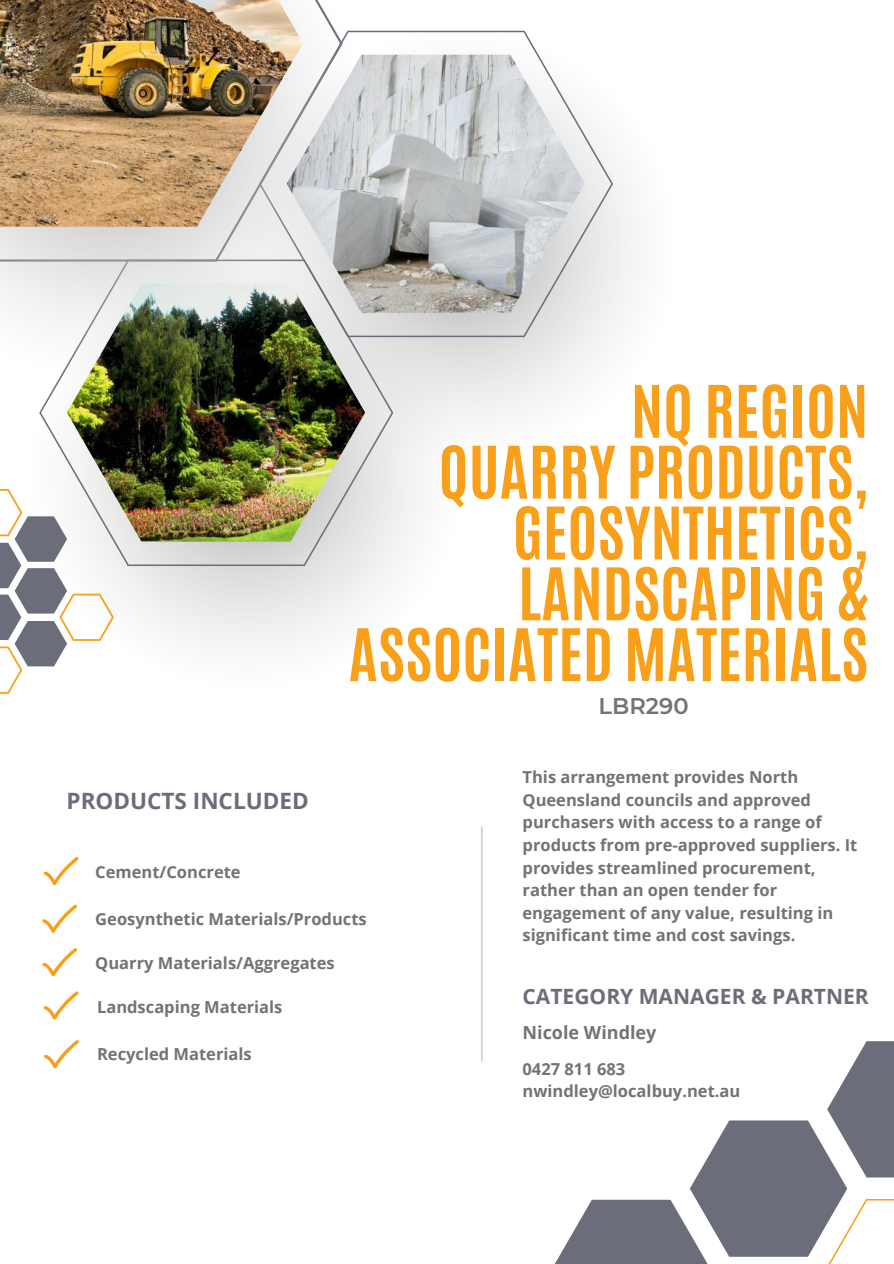
<style>
.page{position:relative;width:894px;height:1264px;background:#fff}
.page>*{position:absolute;margin:0;border:0;box-sizing:border-box;transform-origin:0 0}
.t1{font:700 61.5px/60.8px "Antonio";color:#f9a01b;text-align:right}
.t2{font:600 22.65px "Montserrat";color:#727374}
.t3{font:700 22.5px "Open Sans";color:#6b6e7a}
.t4{font:700 21px "Open Sans";color:#6b6e7a}
.t5{font:700 18px "Open Sans";color:#727374}
.t6{font:700 16.5px/22.5px "Open Sans";color:#727374}
</style>
<div class="page">
<svg style="left:555px;top:1041px;width:338px;height:222px"></svg>
<svg style="left:114px;top:461px;width:306px;height:184px;fill:#f1f1f1"></svg>
<svg style="left:364px;top:30px;width:269px;height:431px;fill:#f4f4f4"></svg>
<svg style="left:0;top:489px;width:114px;height:204px"></svg>
<svg style="left:364px;top:31px;width:249px;height:306px"></svg>
<svg style="left:39px;top:313px;width:354px;height:253px"></svg>
<img style="left:364px;top:55px;width:220px;height:258px">
<svg style="left:0;top:0;width:364px;height:378px"></svg>
<img style="left:0;top:0;width:303px;height:227px">
<img style="left:67px;top:283px;width:298px;height:258px">
<hr style="left:480px;top:827px;width:3px;height:233px;background:#d9d9d9">
<svg style="left:44px;top:991px;width:34px;height:28px"></svg>
<svg style="left:42px;top:948px;width:35px;height:28px"></svg>
<svg style="left:42px;top:904px;width:35px;height:28px"></svg>
<svg style="left:44px;top:857px;width:34px;height:28px"></svg>
<svg style="left:44px;top:1040px;width:35px;height:28px"></svg>
<h1 class="t1" style="left:348px;top:381px;width:521px">NQ REGION<br>QUARRY PRODUCTS,<br>GEOSYNTHETICS,<br>LANDSCAPING &amp;<br>ASSOCIATED MATERIALS</h1>
<h2 class="t2" style="left:598px;top:692px;width:91px">LBR290</h2>
<h3 class="t3" style="left:67px;top:785px;width:243px">PRODUCTS INCLUDED</h3>
<p class="t6" style="left:95px;top:860px;width:147px">Cement/Concrete</p>
<p class="t6" style="left:95px;top:907px;width:273px">Geosynthetic Materials/Products</p>
<p class="t6" style="left:95px;top:951px;width:241px">Quarry Materials/Aggregates</p>
<p class="t6" style="left:97px;top:995px;width:187px">Landscaping Materials</p>
<p class="t6" style="left:97px;top:1042px;width:156px">Recycled Materials</p>
<p class="t6" style="left:522px;top:765px;width:336px">This arrangement provides North Queensland councils and approved purchasers with access to a range of products from pre-approved suppliers. It provides streamlined procurement, rather than an open tender for engagement of any value, resulting in significant time and cost savings.</p>
<p class="t4" style="left:522px;top:981px;width:347px">CATEGORY MANAGER &amp; PARTNER</p>
<p class="t5" style="left:522px;top:1019px;width:135px">Nicole Windley</p>
<p class="t6" style="left:522px;top:1056px;width:219px">0427 811 683 nwindley@localbuy.net.au</p>
</div>
